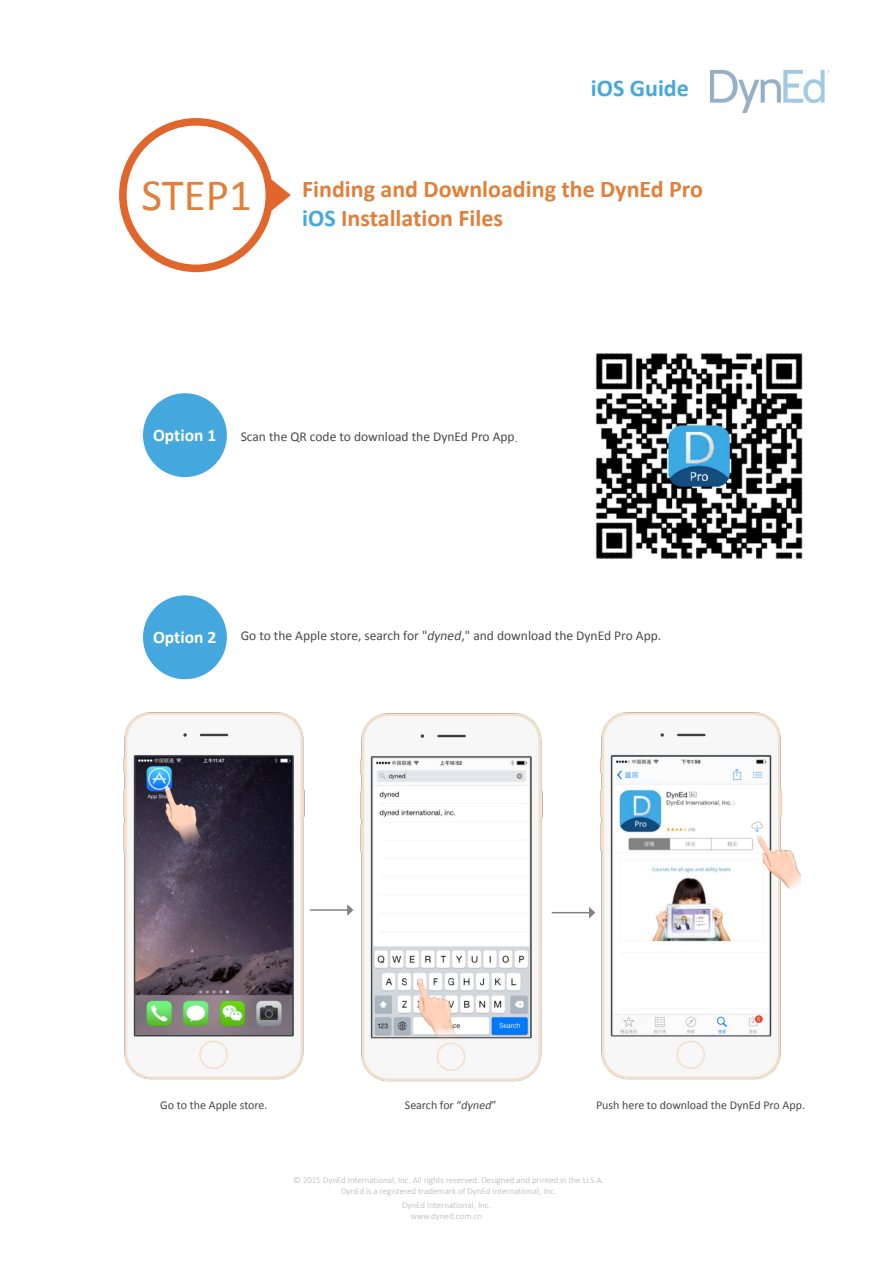
<style>
.page{position:relative;width:893px;height:1263px;background:#fff}
.page>*{position:absolute;margin:0;border:0;box-sizing:border-box;transform-origin:0 0}
.t1{font:45px "Calibri";color:#e0803a}
.t2{font:700 24px/29.4px "Calibri";color:#e0803a}
.t3{font:700 24px "Calibri";color:#44a8df}
.t4{font:700 17.55px "Calibri";color:#fff}
.t5{font:13.5px "Calibri";color:#4c4948}
.t6{font:12px "Calibri";color:#4c4948}
.t7{font:300 9px/10.8px "Calibri";letter-spacing:-.005em;color:#b3b4b4;text-align:center}
.s1{color:#44a8df}
.s2{font-family:"Adobe Song Std";font-weight:300}
.s3{font-style:italic}
</style>
<div class="page">
<img style="left:710px;top:69px;width:120px;height:44px">
<svg style="left:119px;top:118px;width:172px;height:154px"></svg>
<div style="left:143px;top:393px;width:84px;height:84px;background:#44a8de;border-radius:50%"></div>
<div style="left:143px;top:595px;width:84px;height:84px;background:#44a8de;border-radius:50%"></div>
<img style="left:595px;top:353px;width:208px;height:206px">
<img style="left:123px;top:712px;width:187px;height:368px">
<img style="left:353px;top:713px;width:200px;height:369px">
<hr style="left:310px;top:909px;width:38px;height:2px;background:#4c4948">
<svg style="left:347px;top:904px;width:6px;height:12px"></svg>
<hr style="left:552px;top:912px;width:38px;height:1px;background:#4c4948">
<svg style="left:589px;top:907px;width:2px;height:11px"></svg>
<img style="left:591px;top:712px;width:210px;height:368px">
<h1 class="t1" style="left:142px;top:167px;width:112px">STEP1</h1>
<h2 class="t3" style="left:591px;top:73px;width:99px">iOS Guide</h2>
<h2 class="t2" style="left:302px;top:173px;width:402px">Finding and Downloading the DynEd Pro <span class="s1">iOS</span> Installation Files</h2>
<h3 class="t4" style="left:153px;top:424px;width:65px">Option 1</h3>
<h3 class="t5" style="left:241px;top:428px;width:279px">Scan the QR code to download the DynEd Pro App<span class="s2">.</span></h3>
<h3 class="t4" style="left:153px;top:626px;width:65px">Option 2</h3>
<h3 class="t5" style="left:241px;top:627px;width:422px">Go to the Apple store, search for "<span class="s3">dyned</span>," and download the DynEd Pro App.</h3>
<h3 class="t6" style="left:160px;top:1098px;width:109px">Go to the Apple store.</h3>
<h3 class="t6" style="left:405px;top:1098px;width:93px">Search for “<span class="s3">dyned</span>”</h3>
<h3 class="t6" style="left:596px;top:1098px;width:211px">Push here to download the DynEd Pro App.</h3>
<p class="t7" style="left:293px;top:1174px;width:312px">© 2015 DynEd International, Inc. All rights reserved. Designed and printed in the U.S.A.<br>DynEd is a registered trademark of DynEd International, Inc.</p>
<p class="t7" style="left:402px;top:1199px;width:90px">DynEd International, Inc. www.dyned.com.cn</p>
</div>
